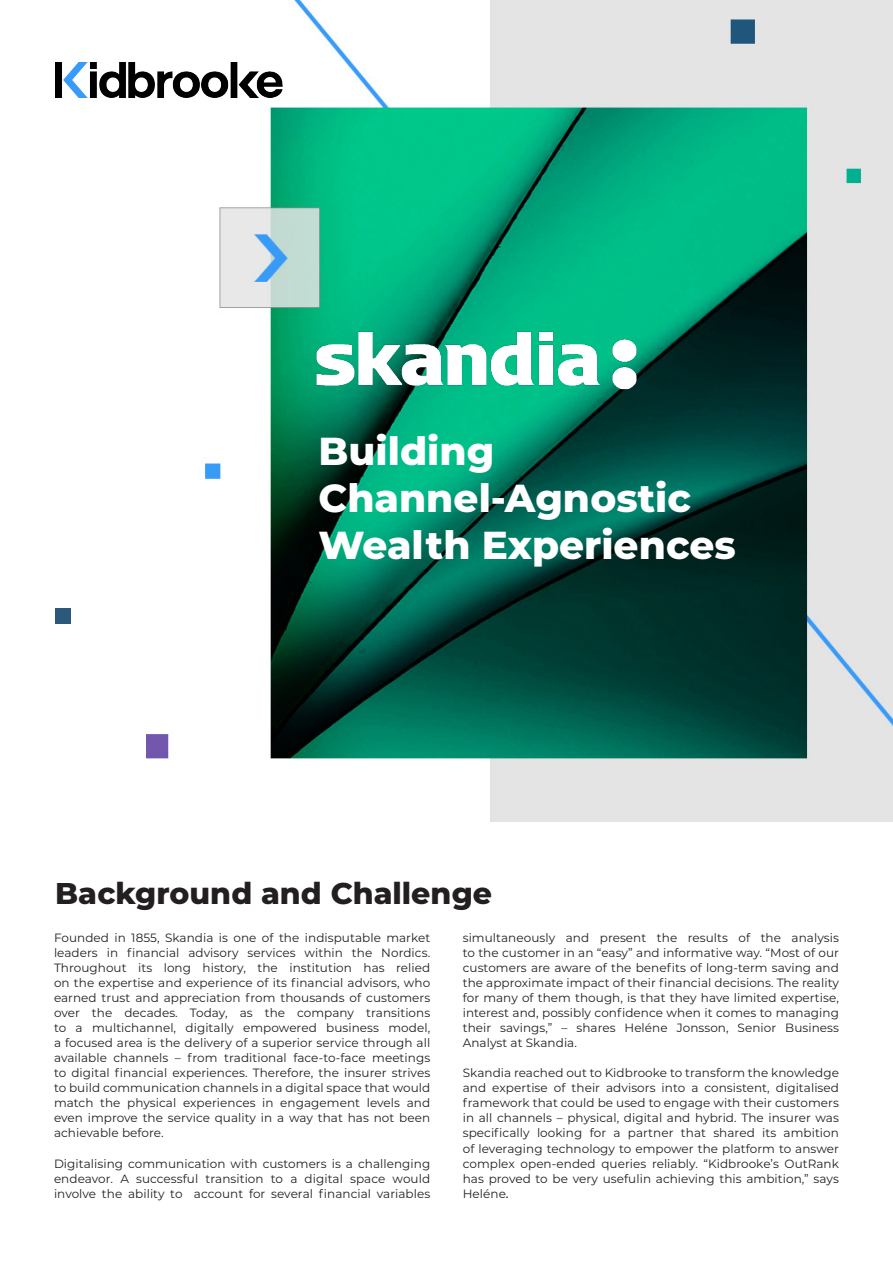
<style>
.page{position:relative;width:893px;height:1263px;background:#fff}
.page>*{position:absolute;margin:0;border:0;box-sizing:border-box;transform-origin:0 0}
.t1{font:800 39px/46.8px "Montserrat";color:#fff}
.t2{font:800 30px "Montserrat";color:#231f20}
.t3{font:12px/15px "Montserrat";letter-spacing:.005em;color:#231f20;text-align:justify}
.s1{font-weight:500}
</style>
<div class="page">
<img style="left:146px;top:0;width:747px;height:821px">
<img style="left:55px;top:62px;width:228px;height:35px">
<img style="left:242px;top:244px;width:468px;height:234px">
<div style="left:55px;top:608px;width:15px;height:15px;background:#2c587c"></div>
<p class="t1" style="left:319px;top:426px;width:177px">Building</p>
<p class="t1" style="left:319px;top:473px;width:419px">Channel-Agnostic<br>Wealth Experiences</p>
<p class="t2" style="left:55px;top:871px;width:438px">Background and Challenge</p>
<p class="t3" style="left:54px;top:930px;width:378px">Founded in 1855, Skandia is one of the indisputable market leaders in financial advisory services within the Nordics.<br>Throughout its long history, the institution has relied</p>
<p class="t3" style="left:54px;top:975px;width:378px">on the expertise and experience of its financial advisors, who earned trust and appreciation from thousands of customers over the decades. Today, as the company transitions</p>
<p class="t3" style="left:54px;top:1020px;width:378px">to a multichannel, digitally empowered business model,</p>
<p class="t3" style="left:54px;top:1035px;width:378px">a focused area is the delivery of a superior service through all available channels – from traditional face-to-face meetings</p>
<p class="t3" style="left:54px;top:1065px;width:378px">to digital financial experiences. Therefore, the insurer strives</p>
<p class="t3" style="left:54px;top:1080px;width:378px">to build communication channels in a digital space that would match the physical experiences in engagement levels and even improve the service quality in a way that has not been achievable before.</p>
<p class="t3" style="left:54px;top:1155px;width:378px">Digitalising communication with customers is a challenging endeavor. A successful transition to a digital space would involve the ability to account for several financial variables</p>
<p class="t3" style="left:463px;top:930px;width:378px">simultaneously and present the results of the analysis</p>
<p class="t3" style="left:463px;top:945px;width:378px">to the customer in an “easy” and informative way. “Most of our customers are aware of the benefits of long-term saving and the approximate impact of their financial decisions. The reality for many of them though, is that they have limited expertise, interest and, possibly confidence when it comes to managing their savings,” – shares Heléne Jonsson, Senior Business Analyst at Skandia.</p>
<p class="t3" style="left:463px;top:1065px;width:378px">Skandia reached out to Kidbrooke to transform the knowledge and expertise of their advisors into a consistent, digitalised framework that could be used to engage with their customers in all channels – physical, digital and hybrid. The insurer was specifically looking for a partner that shared its ambition</p>
<p class="t3" style="left:463px;top:1140px;width:378px">of leveraging technology to empower the platform to answer complex open-ended queries reliably. “Kidbrooke’s OutRank has proved to be very usefulin achieving this ambition,” says Heléne<span class="s1">.</span></p>
</div>
